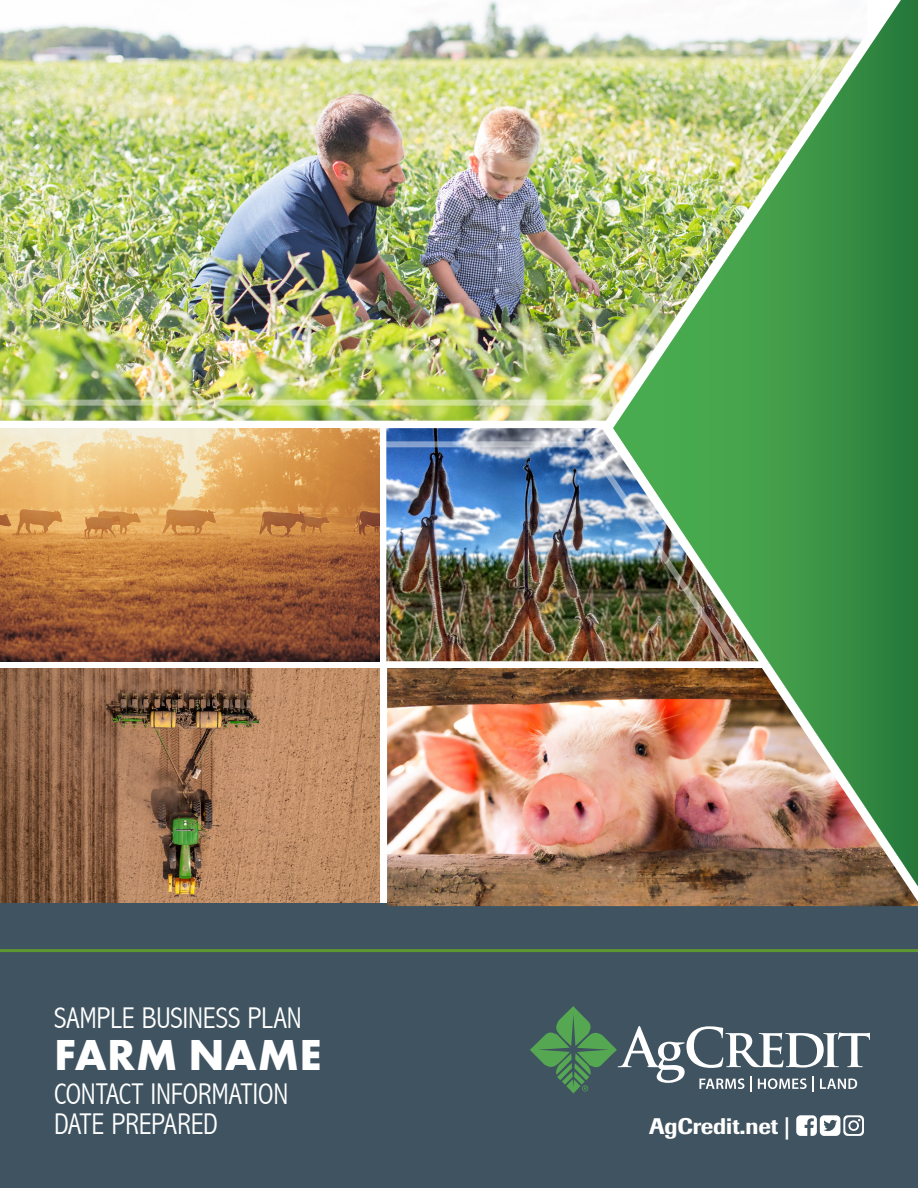
<style>
.page{position:relative;width:918px;height:1188px;background:#fff}
.page>*{position:absolute;margin:0;border:0;box-sizing:border-box;transform-origin:0 0}
.t1{font:700 45px "Futura PT";letter-spacing:.01em;color:#fff}
.t2{font:300 condensed 30px/30px "Abadi";letter-spacing:-.005em;color:#fff}
.t3{font:500 22.35px "Imago";color:#fff}
</style>
<div class="page">
<img style="left:0;top:407px;width:613px;height:14px">
<img style="left:386px;top:428px;width:224px;height:12px">
<img style="left:0;top:440px;width:613px;height:464px">
<img style="left:0;top:1px;width:613px;height:406px">
<div style="left:0;top:904px;width:918px;height:284px;background:#3f5360"></div>
<img style="left:0;top:428px;width:379px;height:233px">
<svg style="left:796px;top:1115px;width:68px;height:21px"></svg>
<img style="left:387px;top:668px;width:531px;height:238px">
<img style="left:613px;top:0;width:305px;height:886px">
<svg style="left:530px;top:1006px;width:340px;height:88px"></svg>
<hr style="left:0;top:949px;width:918px;height:3px;background:#5c9731">
<p class="t2" style="left:54px;top:1003px;width:249px">SAMPLE BUSINESS PLAN</p>
<p class="t1" style="left:54px;top:1025px;width:269px">FARM NAME</p>
<p class="t2" style="left:54px;top:1079px;width:236px">CONTACT INFORMATION<br>DATE PREPARED</p>
<p class="t3" style="left:649px;top:1113px;width:142px">AgCredit.net |</p>
</div>
